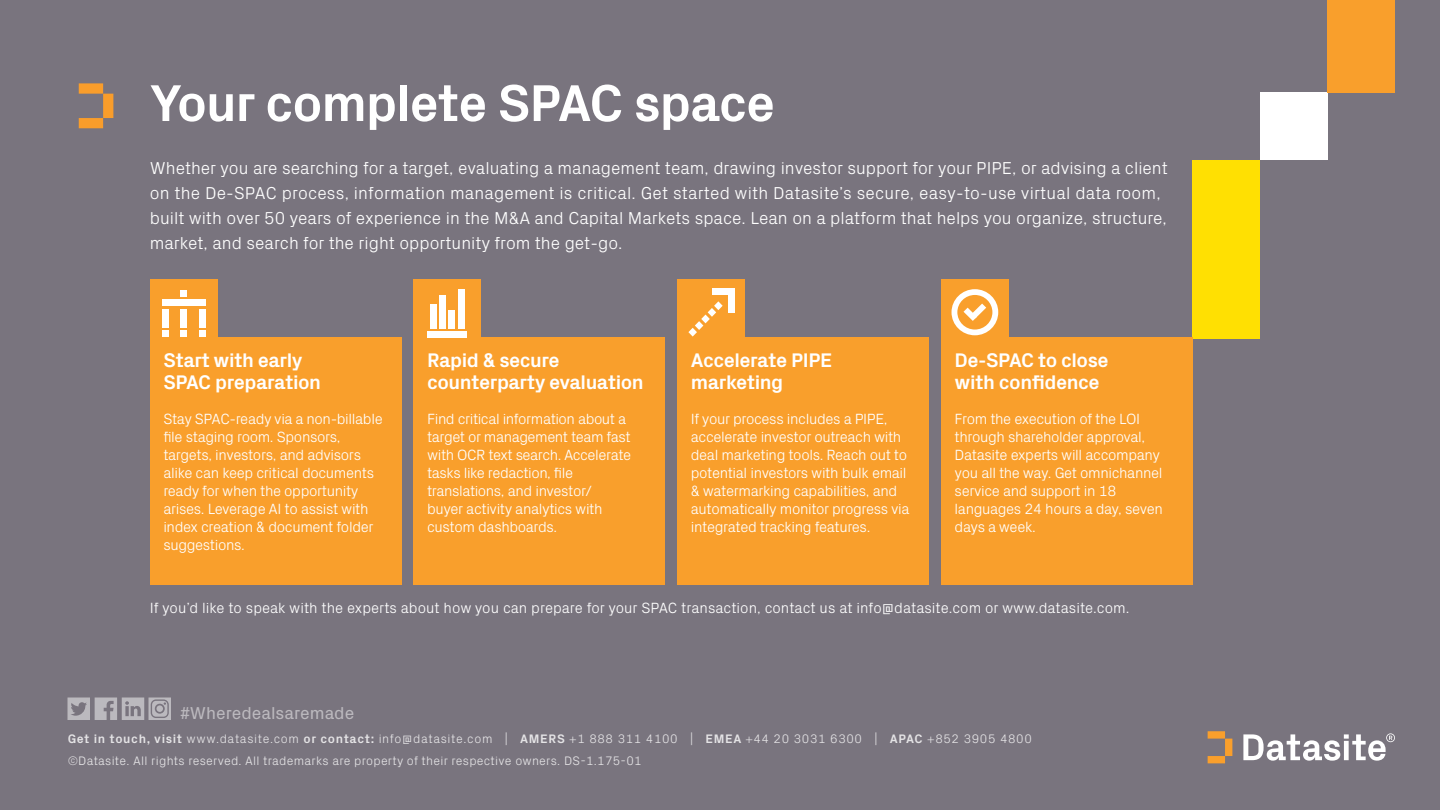
<style>
.page{position:relative;width:1440px;height:810px;background:#79747e}
.page>*{position:absolute;margin:0;border:0;box-sizing:border-box;transform-origin:0 0}
.t1{font:700 52.5px "Px Grotesk";letter-spacing:-.025em;color:#fff}
.t2{font:700 20px/22.5px "Px Grotesk";letter-spacing:-.025em;color:#fff}
.t3{font:300 17.5px/25px "Px Grotesk";color:#fff}
.t4{font:17.5px "Px Grotesk";color:#fff}
.t5{font:300 15px/18px "Px Grotesk";letter-spacing:-.025em;color:#fff}
.t6{font:300 15px "Px Grotesk";color:#fff}
.t7{font:300 12.5px/21.9px "Px Grotesk";letter-spacing:.02em;color:#fff}
.s1{font-weight:700}
</style>
<div class="page">
<svg style="left:79px;top:83px;width:24px;height:11px"></svg>
<div style="left:103px;top:94px;width:10px;height:24px;background:#f99d2b"></div>
<svg style="left:79px;top:118px;width:24px;height:10px"></svg>
<div style="left:1192px;top:160px;width:68px;height:178px;background:#ffe002"></div>
<div style="left:1260px;top:92px;width:68px;height:68px;background:#fff"></div>
<div style="left:1328px;top:0;width:67px;height:92px;background:#f99f2c"></div>
<div style="left:150px;top:337px;width:251px;height:248px;background:#f99f2c"></div>
<div style="left:414px;top:337px;width:251px;height:248px;background:#f99f2c"></div>
<div style="left:677px;top:337px;width:252px;height:248px;background:#f99f2c"></div>
<div style="left:941px;top:337px;width:251px;height:248px;background:#f99f2c"></div>
<div style="left:150px;top:280px;width:67px;height:67px;background:#f99f2c"></div>
<div style="left:414px;top:280px;width:67px;height:67px;background:#f99f2c"></div>
<div style="left:677px;top:280px;width:68px;height:67px;background:#f99f2c"></div>
<div style="left:941px;top:280px;width:68px;height:67px;background:#f99f2c"></div>
<div style="left:427px;top:332px;width:40px;height:6px;background:#fff"></div>
<div style="left:430px;top:304px;width:7px;height:25px;background:#fff"></div>
<div style="left:440px;top:295px;width:6px;height:34px;background:#fff"></div>
<div style="left:449px;top:310px;width:6px;height:19px;background:#fff"></div>
<div style="left:458px;top:289px;width:6px;height:40px;background:#fff"></div>
<div style="left:199px;top:330px;width:6px;height:7px;background:#fff"></div>
<div style="left:162px;top:300px;width:43px;height:6px;background:#fff"></div>
<div style="left:181px;top:290px;width:6px;height:7px;background:#fff"></div>
<div style="left:162px;top:330px;width:6px;height:7px;background:#fff"></div>
<div style="left:181px;top:330px;width:6px;height:7px;background:#fff"></div>
<div style="left:199px;top:309px;width:6px;height:18px;background:#fff"></div>
<div style="left:162px;top:309px;width:6px;height:18px;background:#fff"></div>
<div style="left:181px;top:309px;width:6px;height:18px;background:#fff"></div>
<svg style="left:68px;top:698px;width:103px;height:22px"></svg>
<svg style="left:688px;top:301px;width:35px;height:36px"></svg>
<div style="left:729px;top:295px;width:6px;height:17px;background:#fff"></div>
<div style="left:712px;top:289px;width:23px;height:6px;background:#fff"></div>
<svg style="left:952px;top:289px;width:46px;height:46px"></svg>
<svg style="left:1208px;top:731px;width:24px;height:32px"></svg>
<svg style="left:1243px;top:733px;width:152px;height:28px"></svg>
<p class="t1" style="left:150px;top:65px;width:627px">Your complete SPAC space</p>
<p class="t3" style="left:150px;top:154px;width:1020px">Whether you are searching for a target, evaluating a management team, drawing investor support for your PIPE, or advising a client on the De-SPAC process, information management is critical. Get started with Datasite’s secure, easy-to-use virtual data room, built with over 50 years of experience in the M&amp;A and Capital Markets space. Lean on a platform that helps you organize, structure, market, and search for the right opportunity from the get-go.</p>
<p class="t2" style="left:163px;top:348px;width:159px">Start with early<br>SPAC preparation</p>
<p class="t5" style="left:163px;top:409px;width:221px">Stay SPAC-ready via a non-billable file staging room. Sponsors, targets, investors, and advisors alike can keep critical documents ready for when the opportunity arises. Leverage AI to assist with index creation &amp; document folder suggestions.</p>
<p class="t2" style="left:427px;top:348px;width:218px">Rapid &amp; secure counterparty evaluation</p>
<p class="t5" style="left:427px;top:409px;width:206px">Find critical information about a target or management team fast with OCR text search. Accelerate tasks like redaction, file translations, and investor/ buyer activity analytics with custom dashboards.</p>
<p class="t2" style="left:691px;top:348px;width:143px">Accelerate PIPE marketing</p>
<p class="t5" style="left:691px;top:409px;width:220px">If your process includes a PIPE, accelerate investor outreach with deal marketing tools. Reach out to potential investors with bulk email &amp; watermarking capabilities, and automatically monitor progress via integrated tracking features.</p>
<p class="t2" style="left:955px;top:348px;width:156px">De-SPAC to close with confidence</p>
<p class="t5" style="left:955px;top:409px;width:210px">From the execution of the LOI through shareholder approval,<br>Datasite experts will accompany you all the way. Get omnichannel service and support in 18 languages 24 hours a day, seven days a week.</p>
<p class="t6" style="left:150px;top:597px;width:981px">If you’d like to speak with the experts about how you can prepare for your SPAC transaction, contact us at info@datasite.com or www.datasite.com.</p>
<p class="t4" style="left:179px;top:701px;width:177px">#Wheredealsaremade</p>
<p class="t7" style="left:68px;top:727px;width:966px"><span class="s1">Get in touch, visit</span> www.datasite.com <span class="s1">or contact:</span> info@datasite.com | <span class="s1">AMERS</span> +1 888 311 4100 | <span class="s1">EMEA</span> +44 20 3031 6300 | <span class="s1">APAC</span> +852 3905 4800 ©Datasite. All rights reserved. All trademarks are property of their respective owners. DS-1.175-01</p>
</div>
